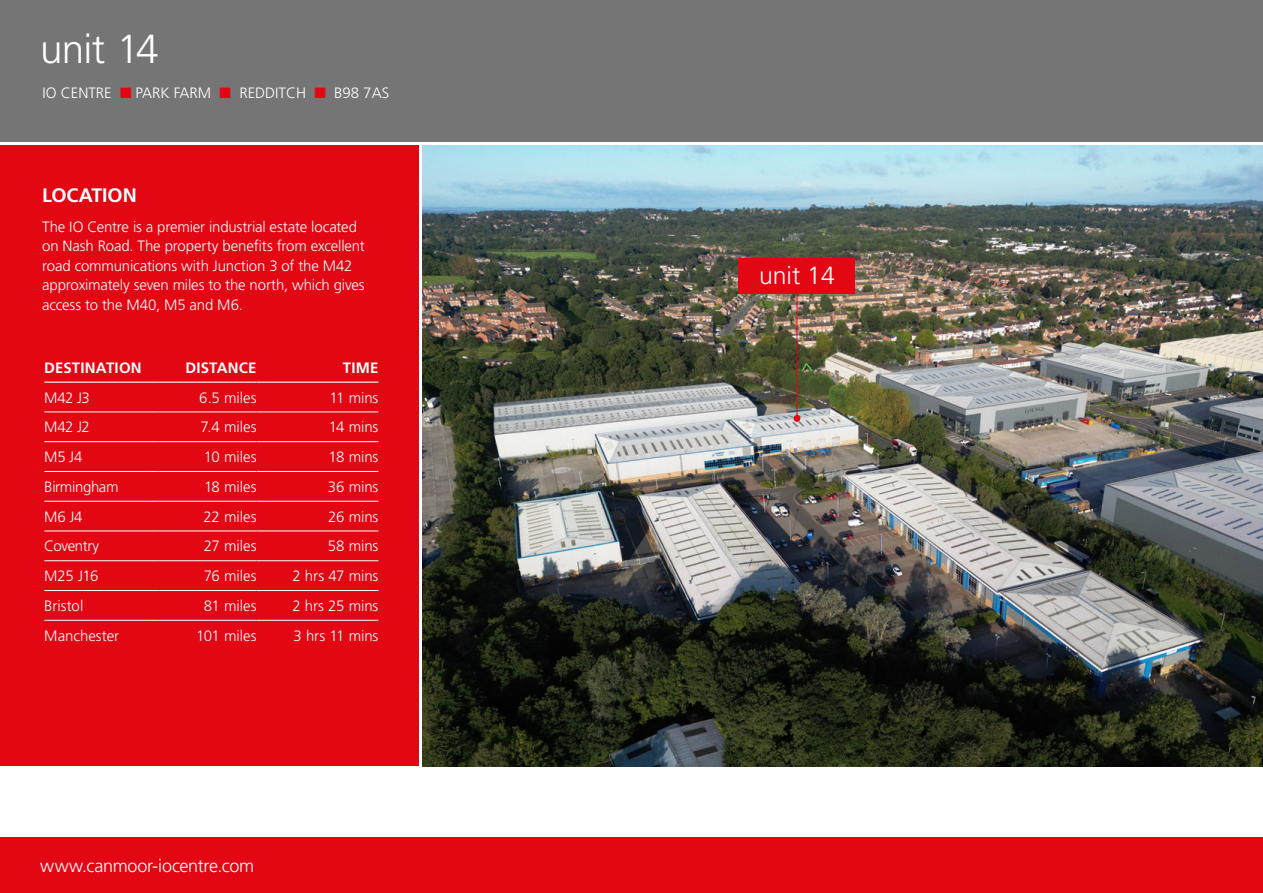
<style>
.page{position:relative;width:1263px;height:893px;background:#fff}
.page>*{position:absolute;margin:0;border:0;box-sizing:border-box;transform-origin:0 0}
.t1{font:300 40.5px "Frutiger LT Std";letter-spacing:-.02em;color:#fff}
.t2{font:300 24.75px "Frutiger LT Std";color:#fff}
.t3{font:700 19.5px "Frutiger LT Std";letter-spacing:-.01em;color:#fff}
.t4{font:300 18px "Frutiger LT Std";letter-spacing:-.015em;color:#fff}
.t5{font:300 15px/19.5px "Frutiger LT Std";letter-spacing:-.01em;color:#fff}
.t6{font:700 15px "Frutiger LT Std";letter-spacing:.01em;color:#fff}
.s1{color:#e30613}
</style>
<div class="page">
<div style="left:0;top:0;width:1263px;height:141px;background:#757575"></div>
<div style="left:0;top:838px;width:1263px;height:55px;background:#e30613"></div>
<div style="left:0;top:146px;width:418px;height:620px;background:#e30613"></div>
<hr style="left:44px;top:560px;width:115px;height:1px;background:#fff">
<hr style="left:159px;top:560px;width:98px;height:1px;background:#fff">
<hr style="left:257px;top:560px;width:121px;height:1px;background:#fff">
<hr style="left:44px;top:590px;width:115px;height:1px;background:#fff">
<hr style="left:159px;top:590px;width:98px;height:1px;background:#fff">
<hr style="left:257px;top:590px;width:121px;height:1px;background:#fff">
<hr style="left:44px;top:620px;width:115px;height:1px;background:#fff">
<hr style="left:159px;top:620px;width:98px;height:1px;background:#fff">
<hr style="left:257px;top:620px;width:121px;height:1px;background:#fff">
<hr style="left:44px;top:441px;width:115px;height:1px;background:#fff">
<hr style="left:159px;top:441px;width:98px;height:1px;background:#fff">
<hr style="left:257px;top:441px;width:121px;height:1px;background:#fff">
<hr style="left:44px;top:471px;width:115px;height:1px;background:#fff">
<hr style="left:159px;top:471px;width:98px;height:1px;background:#fff">
<hr style="left:257px;top:471px;width:121px;height:1px;background:#fff">
<hr style="left:44px;top:501px;width:115px;height:1px;background:#fff">
<hr style="left:159px;top:501px;width:98px;height:1px;background:#fff">
<hr style="left:257px;top:501px;width:121px;height:1px;background:#fff">
<hr style="left:44px;top:531px;width:115px;height:1px;background:#fff">
<hr style="left:159px;top:531px;width:98px;height:1px;background:#fff">
<hr style="left:257px;top:531px;width:121px;height:1px;background:#fff">
<hr style="left:44px;top:412px;width:115px;height:1px;background:#fff">
<hr style="left:159px;top:412px;width:98px;height:1px;background:#fff">
<hr style="left:257px;top:412px;width:121px;height:1px;background:#fff">
<hr style="left:44px;top:382px;width:115px;height:1px;background:#fff">
<hr style="left:159px;top:382px;width:98px;height:1px;background:#fff">
<hr style="left:257px;top:382px;width:121px;height:1px;background:#fff">
<img style="left:422px;top:146px;width:841px;height:620px">
<hr style="left:796px;top:272px;width:1px;height:146px;background:#e30613">
<div style="left:793px;top:415px;width:7px;height:7px;background:#e30613;border-radius:50%"></div>
<div style="left:739px;top:259px;width:116px;height:35px;background:#e30613"></div>
<h1 class="t1" style="left:40px;top:26px;width:120px">unit 14</h1>
<p class="t5" style="left:43px;top:84px;width:348px">IO CENTRE <span class="s1">■</span> PARK FARM <span class="s1">■</span> REDDITCH <span class="s1">■</span> B98 7AS</p>
<h3 class="t3" style="left:42px;top:183px;width:96px">LOCATION</h3>
<p class="t5" style="left:42px;top:217px;width:324px">The IO Centre is a premier industrial estate located on Nash Road. The property benefits from excellent road communications with Junction 3 of the M42 approximately seven miles to the north, which gives access to the M40, M5 and M6.</p>
<p class="t6" style="left:44px;top:359px;width:99px">DESTINATION</p>
<p class="t6" style="left:185px;top:359px;width:73px">DISTANCE</p>
<p class="t6" style="left:343px;top:359px;width:37px">TIME</p>
<p class="t5" style="left:44px;top:388px;width:47px">M42 J3</p>
<p class="t5" style="left:199px;top:388px;width:59px">6.5 miles</p>
<p class="t5" style="left:329px;top:388px;width:51px">11 mins</p>
<p class="t5" style="left:44px;top:418px;width:47px">M42 J2</p>
<p class="t5" style="left:201px;top:418px;width:57px">7.4 miles</p>
<p class="t5" style="left:329px;top:418px;width:51px">14 mins</p>
<p class="t5" style="left:44px;top:447px;width:40px">M5 J4</p>
<p class="t5" style="left:204px;top:447px;width:54px">10 miles</p>
<p class="t5" style="left:329px;top:447px;width:51px">18 mins</p>
<p class="t5" style="left:44px;top:477px;width:76px">Birmingham</p>
<p class="t5" style="left:204px;top:477px;width:54px">18 miles</p>
<p class="t5" style="left:328px;top:477px;width:52px">36 mins</p>
<p class="t5" style="left:44px;top:507px;width:40px">M6 J4</p>
<p class="t5" style="left:203px;top:507px;width:55px">22 miles</p>
<p class="t5" style="left:328px;top:507px;width:52px">26 mins</p>
<p class="t5" style="left:44px;top:537px;width:56px">Coventry</p>
<p class="t5" style="left:204px;top:537px;width:54px">27 miles</p>
<p class="t5" style="left:328px;top:537px;width:52px">58 mins</p>
<p class="t5" style="left:44px;top:566px;width:56px">M25 J16</p>
<p class="t5" style="left:204px;top:566px;width:54px">76 miles</p>
<p class="t5" style="left:292px;top:566px;width:88px">2 hrs 47 mins</p>
<p class="t5" style="left:44px;top:596px;width:41px">Bristol</p>
<p class="t5" style="left:204px;top:596px;width:54px">81 miles</p>
<p class="t5" style="left:292px;top:596px;width:88px">2 hrs 25 mins</p>
<p class="t5" style="left:44px;top:626px;width:76px">Manchester</p>
<p class="t5" style="left:196px;top:626px;width:62px">101 miles</p>
<p class="t5" style="left:294px;top:626px;width:86px">3 hrs 11 mins</p>
<p class="t4" style="left:40px;top:855px;width:216px">www.canmoor-iocentre.com</p>
<h2 class="t2" style="left:759px;top:262px;width:77px">unit 14</h2>
</div>
